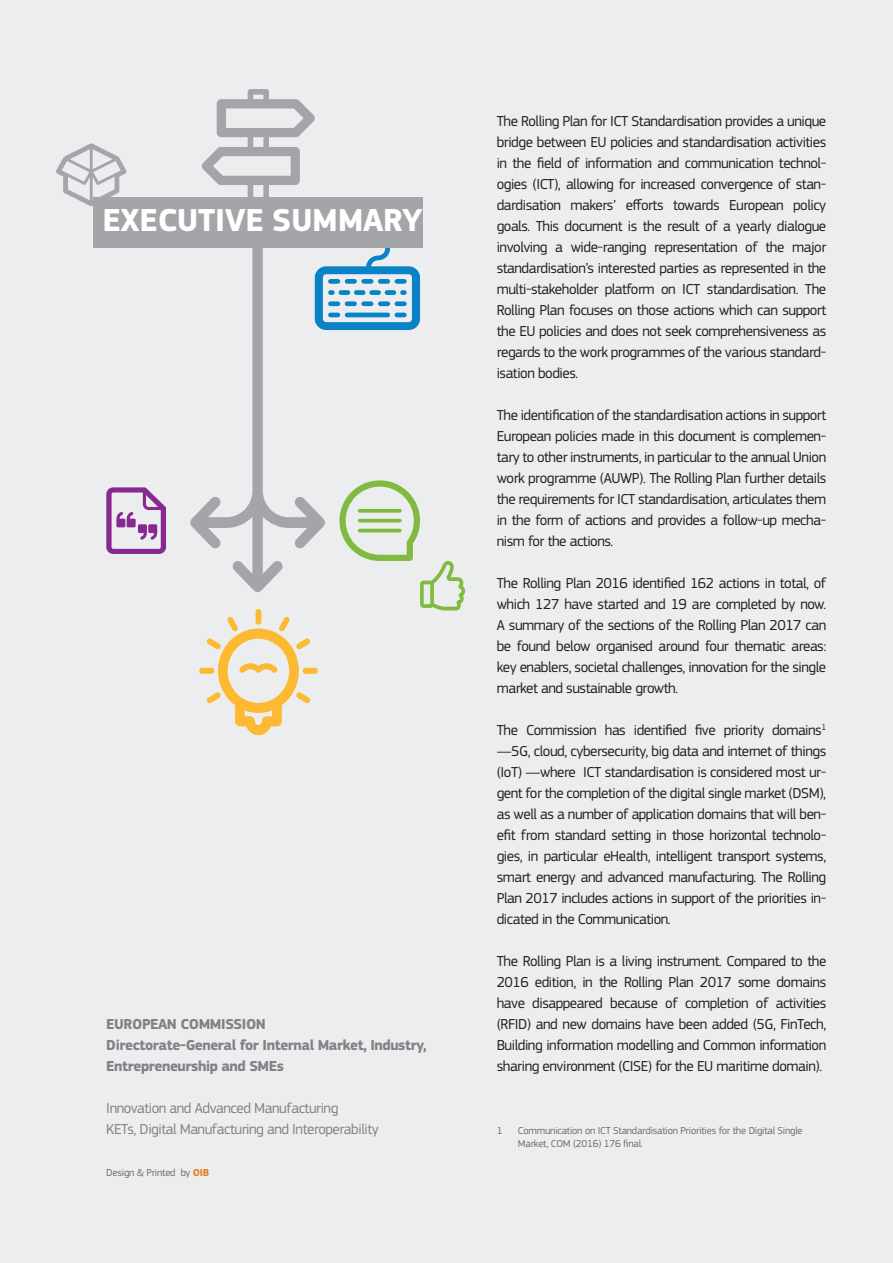
<style>
.page{position:relative;width:893px;height:1263px;background:#ebedee}
.page>*{position:absolute;margin:0;border:0;box-sizing:border-box;transform-origin:0 0}
.t1{font:700 33px "EC Square Sans Pro";letter-spacing:-.01em;color:#fff}
.t2{font:15px/21px "EC Square Sans Pro";letter-spacing:-.03em;color:#231f20;text-align:justify}
.t3{font:700 15px/21px "EC Square Sans Pro";letter-spacing:-.03em;color:#808285}
.t4{font:15px/21px "EC Square Sans Pro";letter-spacing:-.03em;color:#808285}
.t5{font:10.5px/13.5px "EC Square Sans Pro";letter-spacing:-.02em;color:#6c6d70}
.s1{font-weight:700;color:#df8326}
</style>
<div class="page">
<svg style="left:325px;top:248px;width:95px;height:82px"></svg>
<svg style="left:199px;top:609px;width:119px;height:126px"></svg>
<svg style="left:190px;top:248px;width:135px;height:344px"></svg>
<svg style="left:56px;top:143px;width:71px;height:63px"></svg>
<svg style="left:339px;top:480px;width:126px;height:130px"></svg>
<svg style="left:106px;top:487px;width:60px;height:67px"></svg>
<svg style="left:201px;top:89px;width:114px;height:109px"></svg>
<div style="left:94px;top:198px;width:329px;height:50px;background:#a4a5a9"></div>
<h1 class="t1" style="left:102px;top:200px;width:322px">EXECUTIVE SUMMARY</h1>
<p class="t3" style="left:106px;top:1014px;width:322px">EUROPEAN COMMISSION<br>Directorate-General for Internal Market, Industry,<br>Entrepreneurship and SMEs</p>
<p class="t4" style="left:106px;top:1098px;width:274px">Innovation and Advanced Manufacturing<br>KETs, Digital Manufacturing and Interoperability</p>
<p class="t5" style="left:106px;top:1165px;width:105px">Design &amp; Printed by <span class="s1">OIB</span></p>
<p class="t2" style="left:497px;top:111px;width:331px">The Rolling Plan for ICT Standardisation provides a unique bridge between EU policies and standardisation activities in the field of information and communication technol&shy;ogies (ICT), allowing for increased convergence of stan&shy;dardisation makers’ efforts towards European policy goals. This document is the result of a yearly dialogue involving a wide-ranging representation of the major standardisation’s interested parties as represented in the multi-stakeholder platform on ICT standardisation. The Rolling Plan focuses on those actions which can support the EU policies and does not seek comprehensiveness as regards to the work programmes of the various standard&shy;isation bodies.</p>
<p class="t2" style="left:497px;top:405px;width:331px">The identification of the standardisation actions in support European policies made in this document is complemen&shy;tary to other instruments, in particular to the annual Union work programme (AUWP). The Rolling Plan further details the requirements for ICT standardisation, articulates them in the form of actions and provides a follow-up mecha&shy;nism for the actions.</p>
<p class="t2" style="left:497px;top:573px;width:331px">The Rolling Plan 2016 identified 162 actions in total, of which 127 have started and 19 are completed by now.<br>A summary of the sections of the Rolling Plan 2017 can be found below organised around four thematic areas: key enablers, societal challenges, innovation for the single market and sustainable growth.</p>
<p class="t2" style="left:497px;top:720px;width:331px">The Commission has identified five priority domains<sup>1 </sup>—5G, cloud, cybersecurity, big data and internet of things (IoT) —where ICT standardisation is considered most ur&shy;gent for the completion of the digital single market (DSM), as well as a number of application domains that will ben&shy;efit from standard setting in those horizontal technolo&shy;gies, in particular eHealth, intelligent transport systems, smart energy and advanced manufacturing. The Rolling Plan 2017 includes actions in support of the priorities in&shy;dicated in the Communication.</p>
<p class="t2" style="left:497px;top:951px;width:331px">The Rolling Plan is a living instrument. Compared to the 2016 edition, in the Rolling Plan 2017 some domains have disappeared because of completion of activities (RFID) and new domains have been added (5G, FinTech, Building information modelling and Common information sharing environment (CISE) for the EU maritime domain).</p>
<p class="t5" style="left:497px;top:1123px;width:7px">1</p>
<p class="t5" style="left:518px;top:1123px;width:286px">Communication on ICT Standardisation Priorities for the Digital Single<br>Market, COM (2016) 176 final.</p>
</div>
